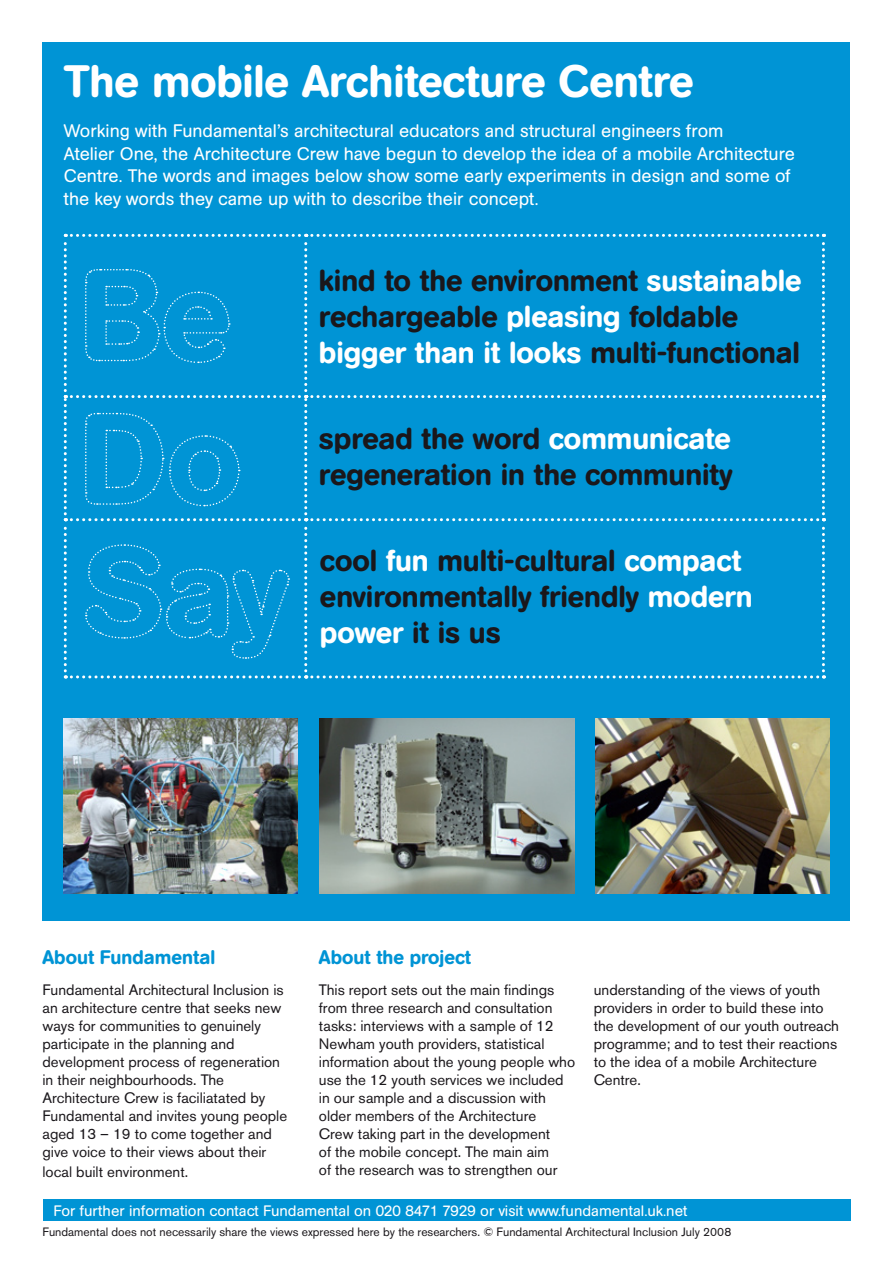
<style>
.page{position:relative;width:893px;height:1263px;background:#fff}
.page>*{position:absolute;margin:0;border:0;box-sizing:border-box;transform-origin:0 0}
.t1{font:500 45px "AG Book Rounded";letter-spacing:-.005em;color:#fff}
.t2{font:500 30px/36px "AG Book Rounded";color:#1a171b}
.t3{font:500 19.5px "AG Book Rounded";color:#0094d5}
.t4{font:18px/22.5px "AG Book Rounded";color:#fff}
.t5{font:15px/18px "Akzidenz Grotesk BE";color:#1a171b}
.t6{font:15px "AG Book Rounded";color:#fff}
.t7{font:12px "Akzidenz Grotesk BE";color:#1a171b}
.s1{color:#fff}
</style>
<div class="page">
<div style="left:43px;top:43px;width:807px;height:878px;background:#0094d5"></div>
<div style="left:43px;top:1199px;width:808px;height:21px;background:#0094d5"></div>
<img style="left:64px;top:719px;width:234px;height:174px">
<img style="left:319px;top:719px;width:255px;height:174px">
<img style="left:595px;top:719px;width:234px;height:174px">
<svg style="left:64px;top:234px;width:761px;height:444px"></svg>
<h1 class="t1" style="left:64px;top:55px;width:631px">The mobile Architecture Centre</h1>
<p class="t4" style="left:64px;top:120px;width:733px">Working with Fundamental’s architectural educators and structural engineers from<br>Atelier One, the Architecture Crew have begun to develop the idea of a mobile Architecture Centre. The words and images below show some early experiments in design and some of the key words they came up with to describe their concept.</p>
<h2 class="t2" style="left:319px;top:263px;width:484px">kind to the environment <span class="s1">sustainable </span>rechargeable <span class="s1">pleasing</span> foldable <span class="s1">bigger than it looks</span> multi-functional</h2>
<h2 class="t2" style="left:319px;top:420px;width:415px">spread the word <span class="s1">communicate </span>regeneration in the community</h2>
<h2 class="t2" style="left:320px;top:543px;width:434px">cool <span class="s1">fun</span> multi-cultural <span class="s1">compact </span>environmentally friendly <span class="s1">modern power</span> it is us</h2>
<h3 class="t3" style="left:43px;top:946px;width:174px">About Fundamental</h3>
<p class="t5" style="left:43px;top:981px;width:246px">Fundamental Architectural Inclusion is an architecture centre that seeks new ways for communities to genuinely participate in the planning and development process of regeneration in their neighbourhoods. The Architecture Crew is faciliatated by Fundamental and invites young people aged 13 – 19 to come together and give voice to their views about their</p>
<p class="t5" style="left:43px;top:1163px;width:147px">local built environment.</p>
<h3 class="t3" style="left:319px;top:946px;width:153px">About the project</h3>
<p class="t5" style="left:319px;top:981px;width:258px">This report sets out the main findings from three research and consultation tasks: interviews with a sample of 12<br>Newham youth providers, statistical information about the young people who use the 12 youth services we included in our sample and a discussion with older members of the Architecture<br>Crew taking part in the development<br>of the mobile concept. The main aim<br>of the research was to strengthen our</p>
<p class="t5" style="left:594px;top:981px;width:247px">understanding of the views of youth providers in order to build these into the development of our youth outreach programme; and to test their reactions to the idea of a mobile Architecture<br>Centre.</p>
<p class="t6" style="left:54px;top:1202px;width:635px">For further information contact Fundamental on 020 8471 7929 or visit www.fundamental.uk.net</p>
<p class="t7" style="left:43px;top:1225px;width:690px">Fundamental does not necessarily share the views expressed here by the researchers. © Fundamental Architectural Inclusion July 2008</p>
</div>
